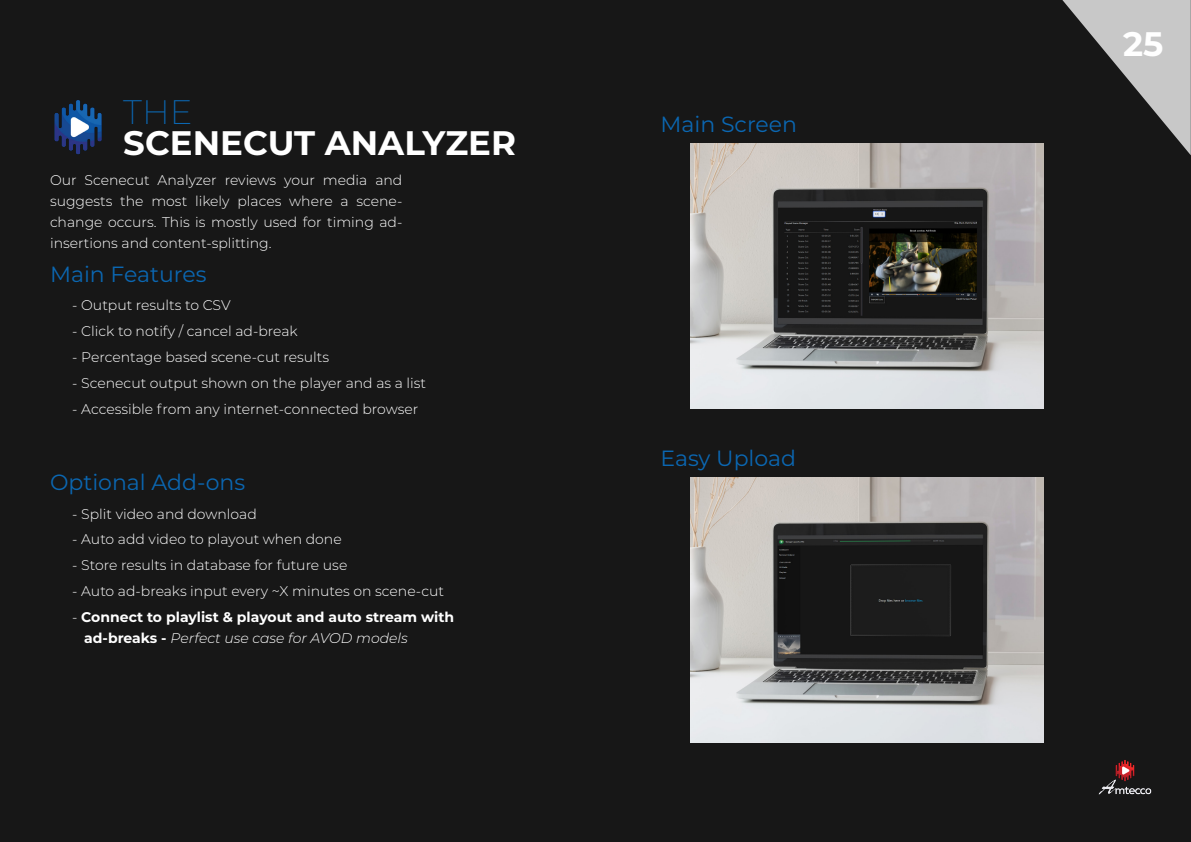
<style>
.page{position:relative;width:1191px;height:842px;background:#fff}
.page>*{position:absolute;margin:0;border:0;box-sizing:border-box;transform-origin:0 0}
.Title_Black{font:700 34px "Montserrat";color:#fff}
.Title_Red{font:200 34px "Montserrat";color:#0b67b2}
.Title_2{font:22px "Montserrat";color:#0b67b2}
.Sub-Heading_Grey{font:300 14px/20.8px "Montserrat";color:#fff;text-align:justify}
.Sub-Heading_Grey-2{font:700 14px/20.8px "Montserrat";color:#fff}
.s1{font-weight:300}
.s2{font-weight:300;font-style:italic}
</style>
<div class="page">
<div style="left:595px;top:0;width:596px;height:842px;background:#171717"></div>
<div style="left:0;top:0;width:595px;height:842px;background:#171717"></div>
<img style="left:1098px;top:760px;width:54px;height:35px">
<img style="left:54px;top:100px;width:48px;height:55px">
<img style="left:690px;top:143px;width:353px;height:265px">
<img style="left:690px;top:477px;width:353px;height:265px">
<svg style="left:1062px;top:0;width:128px;height:154px"></svg>
<p class="Title_Red" style="left:123px;top:90px;width:71px">THE</p>
<p class="Title_Black" style="left:123px;top:119px;width:394px">SCENECUT ANALYZER</p>
<p class="Sub-Heading_Grey" style="left:50px;top:169px;width:354px">Our Scenecut Analyzer reviews your media and suggests the most likely places where a scene&shy;change occurs. This is mostly used for timing ad&shy;insertions and content-splitting.</p>
<p class="Title_2" style="left:50px;top:259px;width:158px">Main Features</p>
<p class="Sub-Heading_Grey" style="left:72px;top:295px;width:160px">- Output results to CSV</p>
<p class="Sub-Heading_Grey" style="left:72px;top:320px;width:227px">- Click to notify / cancel ad-break</p>
<p class="Sub-Heading_Grey" style="left:72px;top:346px;width:258px">- Percentage based scene-cut results</p>
<p class="Sub-Heading_Grey" style="left:72px;top:372px;width:355px">- Scenecut output shown on the player and as a list</p>
<p class="Sub-Heading_Grey" style="left:72px;top:398px;width:347px">- Accessible from any internet-connected browser</p>
<p class="Title_2" style="left:50px;top:467px;width:197px">Optional Add-ons</p>
<p class="Sub-Heading_Grey" style="left:72px;top:503px;width:186px">- Split video and download</p>
<p class="Sub-Heading_Grey" style="left:72px;top:529px;width:271px">- Auto add video to playout when done</p>
<p class="Sub-Heading_Grey" style="left:72px;top:554px;width:276px">- Store results in database for future use</p>
<p class="Sub-Heading_Grey" style="left:72px;top:580px;width:373px">- Auto ad-breaks input every ~X minutes on scene-cut</p>
<p class="Sub-Heading_Grey-2" style="left:84px;top:606px;width:371px;text-indent:-12px"><span class="s1">-</span> Connect to playlist &amp; playout and auto stream with ad-breaks - <span class="s2">Perfect use case for AVOD models</span></p>
<p class="Title_2" style="left:660px;top:109px;width:138px">Main Screen</p>
<p class="Title_2" style="left:660px;top:443px;width:137px">Easy Upload</p>
<h1 class="Title_Black" style="left:1123px;top:19px;width:42px">25</h1>
</div>
